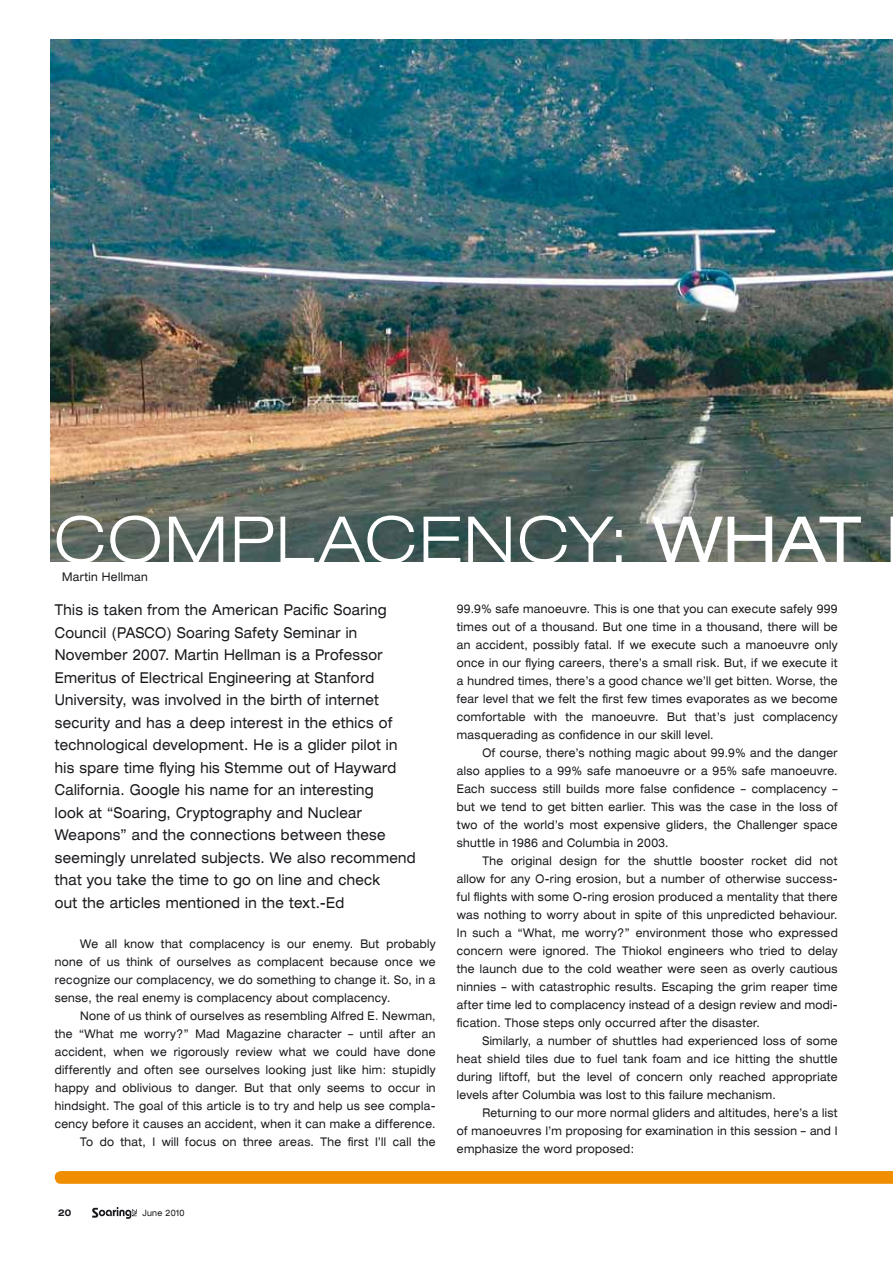
<style>
.page{position:relative;width:893px;height:1263px;background:#fff}
.page>*{position:absolute;margin:0;border:0;box-sizing:border-box;transform-origin:0 0}
.t1{font:300 expanded 63.9px "Helvetica Neue";color:#fff}
.t2{font:expanded 63.9px "Helvetica Neue";color:#fff}
.t3{font:expanded 15px/22.5px "Helvetica Neue";letter-spacing:.03em;color:#1a171c;scale:.85 1}
.t4{font:expanded 12px/18px "Helvetica Neue";letter-spacing:.035em;color:#1a171c;text-align:justify;scale:.85 1}
.t5{font:700 expanded 9.3px "Helvetica Neue";color:#1a171c;scale:.85 1}
.t6{font:expanded 8.85px "Helvetica Neue";letter-spacing:.04em;color:#1a171c;scale:.85 1}
.s1{font-weight:300}
</style>
<div class="page">
<svg style="left:92px;top:1207px;width:45px;height:12px"></svg>
<svg style="left:55px;top:1171px;width:838px;height:13px;background:#f19005"></svg>
<img style="left:50px;top:40px;width:843px;height:522px">
<h1 class="t1" style="left:54px;top:501px;width:106px">COMPLACENC</h1>
<h1 class="t2" style="left:569px;top:501px;width:200px"><span class="s1">Y:</span> What</h1>
<p class="t4" style="left:62px;top:567px;width:102px">Martin Hellman</p>
<p class="t3" style="left:55px;top:598px;width:426px">This is taken from the American Pacific Soaring Council (PASCO) Soaring Safety Seminar in November 2007. Martin Hellman is a Professor Emeritus of Electrical Engineering at Stanford University, was involved in the birth of internet security and has a deep interest in the ethics of technological development. He is a glider pilot in his spare time flying his Stemme out of Hayward California. Google his name for an interesting<br>look at “Soaring, Cryptography and Nuclear Weapons” and the connections between these seemingly unrelated subjects. We also recommend that you take the time to go on line and check<br>out the articles mentioned in the text.-Ed</p>
<p class="t4" style="left:55px;top:935px;width:449px;text-indent:26px">We all know that complacency is our enemy. But probably none of us think of ourselves as complacent because once we recognize our complacency, we do something to change it. So, in a sense, the real enemy is complacency about complacency.</p>
<p class="t4" style="left:55px;top:1007px;width:450px;text-align:right">None of us think of ourselves as resembling Alfred E. Newman,<br>the “What me worry?” Mad Magazine character – until after an accident, when we rigorously review what we could have done differently and often see ourselves looking just like him: stupidly happy and oblivious to danger. But that only seems to occur in hindsight. The goal of this article is to try and help us see compla&shy;cency before it causes an accident, when it can make a difference.<br>To do that, I will focus on three areas. The first I’ll call the</p>
<p class="t4" style="left:457px;top:599px;width:450px">99.9% safe manoeuvre. This is one that you can execute safely 999 times out of a thousand. But one time in a thousand, there will be an accident, possibly fatal. If we execute such a manoeuvre only once in our flying careers, there’s a small risk. But, if we execute it a hundred times, there’s a good chance we’ll get bitten. Worse, the fear level that we felt the first few times evaporates as we become comfortable with the manoeuvre. But that’s just complacency masquerading as confidence in our skill level.</p>
<p class="t4" style="left:457px;top:743px;width:449px;text-indent:26px">Of course, there’s nothing magic about 99.9% and the danger also applies to a 99% safe manoeuvre or a 95% safe manoeuvre.<br>Each success still builds more false confidence – complacency – but we tend to get bitten earlier. This was the case in the loss of two of the world’s most expensive gliders, the Challenger space shuttle in 1986 and Columbia in 2003.</p>
<p class="t4" style="left:457px;top:851px;width:449px;text-indent:26px">The original design for the shuttle booster rocket did not allow for any O-ring erosion, but a number of otherwise success&shy;ful flights with some O-ring erosion produced a mentality that there was nothing to worry about in spite of this unpredicted behaviour.<br>In such a “What, me worry?” environment those who expressed concern were ignored. The Thiokol engineers who tried to delay the launch due to the cold weather were seen as overly cautious ninnies – with catastrophic results. Escaping the grim reaper time after time led to complacency instead of a design review and modi&shy;fication. Those steps only occurred after the disaster.</p>
<p class="t4" style="left:457px;top:1031px;width:449px;text-indent:26px">Similarly, a number of shuttles had experienced loss of some heat shield tiles due to fuel tank foam and ice hitting the shuttle during liftoff, but the level of concern only reached appropriate levels after Columbia was lost to this failure mechanism.</p>
<p class="t4" style="left:457px;top:1103px;width:449px;text-indent:26px">Returning to our more normal gliders and altitudes, here’s a list of manoeuvres I’m proposing for examination in this session – and I emphasize the word proposed:</p>
<p class="t5" style="left:58px;top:1207px;width:17px">20</p>
<p class="t6" style="left:142px;top:1207px;width:51px">June 2010</p>
</div>
